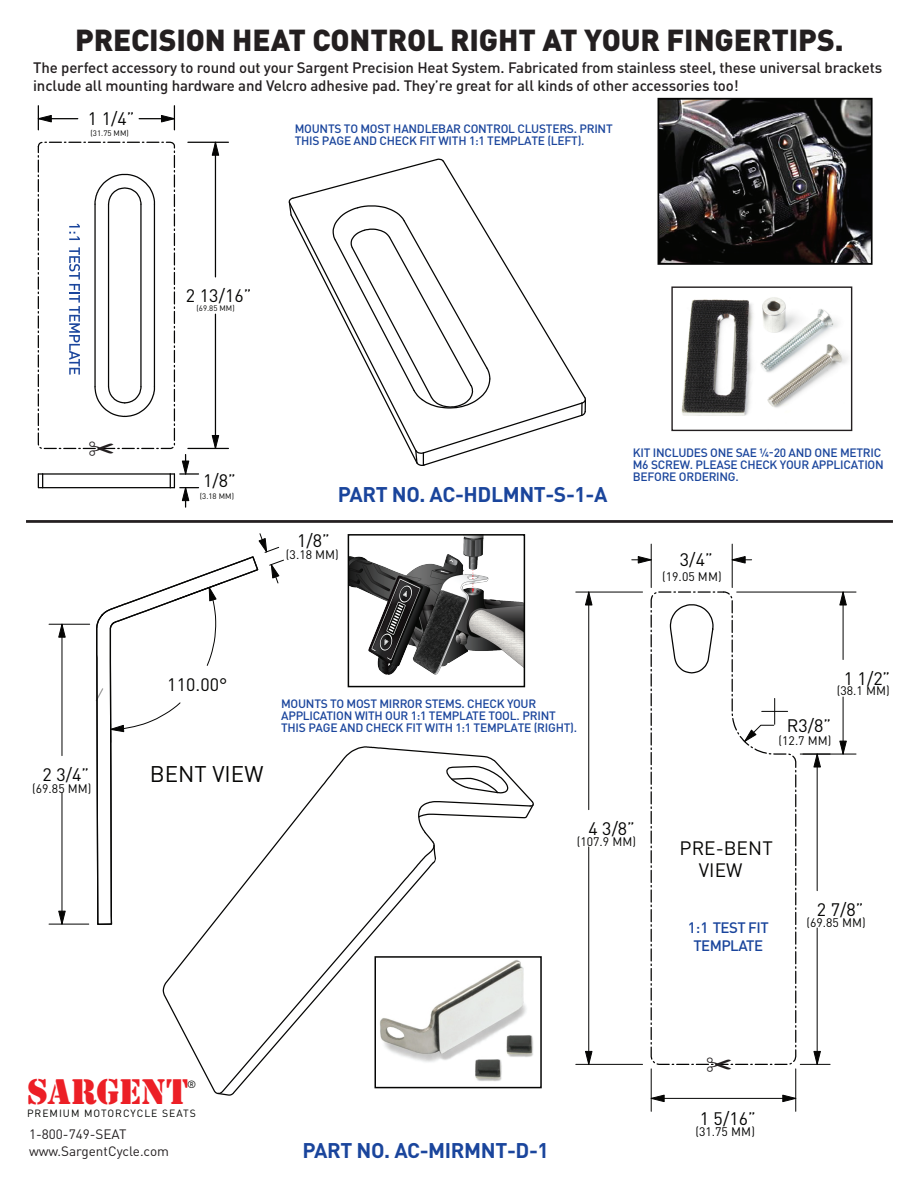
<style>
.page{position:relative;width:918px;height:1188px;background:#fff}
.page>*{position:absolute;margin:0;border:0;box-sizing:border-box;transform-origin:0 0}
.t1{font:33.15px "Stencil Std";color:#ec1f26}
.t2{font:900 30px "DIN Pro";letter-spacing:-.005em;color:#231f20}
.t3{font:22.35px "DIN Pro";color:#050504}
.t4{font:700 21px "DIN Pro";letter-spacing:-.02em;color:#1a459c}
.t5{font:19.2px/22.2px "DIN Pro";color:#050504;text-align:center}
.t6{font:17.85px "DIN Pro";color:#050504}
.t7{font:500 15px/18px "DIN Pro";letter-spacing:-.01em;color:#231f20}
.t8{font:500 15px/18px "DIN Pro";letter-spacing:-.035em;color:#1a459c;text-align:center}
.t9{font:13.5px/16.2px "DIN Pro";color:#231f20}
.t10{font:12.3px "DIN Pro";letter-spacing:.005em;color:#050504}
.t11{font:500 12px/12px "DIN Pro";letter-spacing:-.02em;color:#1a459c}
.t12{font:10.35px "DIN Pro";letter-spacing:.095em;color:#040503}
.t13{font:7.95px "DIN Pro";letter-spacing:.01em;color:#050504}
</style>
<div class="page">
<img style="left:661px;top:102px;width:208px;height:159px">
<div style="left:658px;top:98px;width:215px;height:167px;border:2px solid #050504"></div>
<hr style="left:26px;top:520px;width:867px;height:3px;background:#231f20">
<svg style="left:212px;top:435px;width:7px;height:13px"></svg>
<svg style="left:212px;top:143px;width:7px;height:12px"></svg>
<hr style="left:188px;top:142px;width:40px;height:1px;background:#050504">
<hr style="left:188px;top:448px;width:40px;height:1px;background:#050504">
<hr style="left:215px;top:314px;width:1px;height:134px;background:#050504">
<hr style="left:215px;top:142px;width:1px;height:135px;background:#050504">
<svg style="left:38px;top:106px;width:13px;height:24px"></svg>
<svg style="left:161px;top:106px;width:14px;height:24px"></svg>
<hr style="left:38px;top:118px;width:40px;height:1px;background:#050504">
<hr style="left:139px;top:118px;width:35px;height:1px;background:#050504">
<svg style="left:288px;top:158px;width:298px;height:308px"></svg>
<svg style="left:59px;top:911px;width:6px;height:13px"></svg>
<svg style="left:59px;top:625px;width:6px;height:12px"></svg>
<hr style="left:49px;top:624px;width:41px;height:1px;background:#050504">
<hr style="left:49px;top:924px;width:40px;height:1px;background:#050504">
<hr style="left:62px;top:793px;width:1px;height:131px;background:#050504">
<hr style="left:62px;top:624px;width:1px;height:132px;background:#050504">
<svg style="left:95px;top:533px;width:189px;height:392px"></svg>
<svg style="left:162px;top:746px;width:373px;height:348px"></svg>
<svg style="left:216px;top:860px;width:220px;height:236px"></svg>
<svg style="left:417px;top:800px;width:118px;height:62px"></svg>
<svg style="left:446px;top:765px;width:63px;height:29px"></svg>
<svg style="left:650px;top:591px;width:147px;height:474px"></svg>
<svg style="left:712px;top:591px;width:19px;height:5px"></svg>
<svg style="left:669px;top:604px;width:45px;height:70px"></svg>
<svg style="left:840px;top:741px;width:7px;height:13px"></svg>
<svg style="left:840px;top:593px;width:7px;height:12px"></svg>
<svg style="left:585px;top:1051px;width:7px;height:13px"></svg>
<svg style="left:585px;top:593px;width:7px;height:12px"></svg>
<svg style="left:814px;top:1051px;width:7px;height:13px"></svg>
<svg style="left:814px;top:755px;width:7px;height:12px"></svg>
<svg style="left:652px;top:1095px;width:12px;height:7px"></svg>
<svg style="left:783px;top:1095px;width:12px;height:7px"></svg>
<svg style="left:744px;top:698px;width:44px;height:44px"></svg>
<hr style="left:737px;top:592px;width:119px;height:1px;background:#050504">
<hr style="left:803px;top:754px;width:53px;height:1px;background:#050504">
<hr style="left:843px;top:697px;width:1px;height:57px;background:#050504">
<hr style="left:843px;top:592px;width:1px;height:68px;background:#050504">
<hr style="left:651px;top:544px;width:1px;height:44px;background:#050504">
<hr style="left:732px;top:544px;width:1px;height:44px;background:#050504">
<svg style="left:632px;top:556px;width:19px;height:7px"></svg>
<svg style="left:732px;top:556px;width:20px;height:7px"></svg>
<hr style="left:576px;top:592px;width:67px;height:1px;background:#050504">
<hr style="left:576px;top:1064px;width:67px;height:1px;background:#050504">
<hr style="left:588px;top:847px;width:1px;height:217px;background:#050504">
<hr style="left:588px;top:592px;width:1px;height:218px;background:#050504">
<hr style="left:800px;top:754px;width:30px;height:1px;background:#050504">
<hr style="left:800px;top:1064px;width:30px;height:1px;background:#050504">
<hr style="left:817px;top:928px;width:1px;height:136px;background:#050504">
<hr style="left:817px;top:754px;width:1px;height:137px;background:#050504">
<hr style="left:651px;top:1069px;width:1px;height:42px;background:#050504">
<hr style="left:795px;top:1069px;width:1px;height:42px;background:#050504">
<hr style="left:651px;top:1098px;width:145px;height:1px;background:#050504">
<img style="left:351px;top:537px;width:171px;height:138px">
<div style="left:348px;top:534px;width:177px;height:153px;border:2px solid #040503"></div>
<img style="left:681px;top:297px;width:167px;height:119px">
<div style="left:671px;top:286px;width:181px;height:145px;border:1px solid #231f20"></div>
<svg style="left:37px;top:141px;width:162px;height:366px"></svg>
<svg style="left:707px;top:1058px;width:24px;height:7px"></svg>
<h2 class="t2" style="left:75px;top:20px;width:770px">PRECISION HEAT CONTROL RIGHT AT YOUR FINGERTIPS.</h2>
<p class="t7" style="left:33px;top:58px;width:851px">The perfect accessory to round out your Sargent Precision Heat System. Fabricated from stainless steel, these universal brackets include all mounting hardware and Velcro adhesive pad. They’re great for all kinds of other accessories too!</p>
<h3 class="t6" style="left:88px;top:107px;width:48px">1 1/4”</h3>
<p class="t13" style="left:91px;top:128px;width:40px">(31.75 MM)</p>
<p class="t11" style="left:295px;top:122px;width:319px">MOUNTS TO MOST HANDLEBAR CONTROL CLUSTERS. PRINT<br>THIS PAGE AND CHECK FIT WITH 1:1 TEMPLATE (LEFT).</p>
<h3 class="t6" style="left:186px;top:283px;width:67px">2 13/16”</h3>
<p class="t13" style="left:197px;top:302px;width:40px">(69.85 MM)</p>
<h3 class="t6" style="left:203px;top:469px;width:34px">1/8”</h3>
<p class="t13" style="left:200px;top:490px;width:36px">(3.18 MM)</p>
<h3 class="t4" style="left:338px;top:480px;width:271px">PART NO. AC-HDLMNT-S-1-A</h3>
<h3 class="t6" style="left:297px;top:528px;width:34px">1/8”</h3>
<p class="t10" style="left:286px;top:546px;width:55px">(3.18 MM)</p>
<p class="t11" style="left:633px;top:446px;width:252px">KIT INCLUDES ONE SAE ¼-20 AND ONE METRIC<br>M6 SCREW. PLEASE CHECK YOUR APPLICATION<br>BEFORE ORDERING.</p>
<h3 class="t6" style="left:680px;top:548px;width:34px">3/4”</h3>
<p class="t10" style="left:662px;top:568px;width:61px">(19.05 MM)</p>
<h3 class="t6" style="left:167px;top:672px;width:62px">110.00°</h3>
<h3 class="t6" style="left:43px;top:762px;width:48px">2 3/4”</h3>
<h3 class="t3" style="left:150px;top:759px;width:115px">BENT VIEW</h3>
<p class="t10" style="left:32px;top:780px;width:61px">(69.85 MM)</p>
<p class="t11" style="left:281px;top:697px;width:297px">MOUNTS TO MOST MIRROR STEMS. CHECK YOUR<br>APPLICATION WITH OUR 1:1 TEMPLATE TOOL. PRINT<br>THIS PAGE AND CHECK FIT WITH 1:1 TEMPLATE (RIGHT).</p>
<h3 class="t6" style="left:844px;top:666px;width:48px">1 1/2”</h3>
<p class="t10" style="left:837px;top:683px;width:55px">(38.1 MM)</p>
<h3 class="t6" style="left:787px;top:713px;width:46px">R3/8”</h3>
<p class="t10" style="left:778px;top:732px;width:55px">(12.7 MM)</p>
<h1 class="t1" style="left:27px;top:1071px;width:163px">SARGENT</h1>
<p class="t12" style="left:27px;top:1106px;width:170px">PREMIUM MOTORCYCLE SEATS</p>
<p class="t12" style="left:187px;top:1077px;width:11px">®</p>
<p class="t9" style="left:29px;top:1126px;width:142px">1-800-749-SEAT www.SargentCycle.com</p>
<h3 class="t6" style="left:588px;top:816px;width:48px">4 3/8”</h3>
<p class="t10" style="left:577px;top:833px;width:61px">(107.9 MM)</p>
<h3 class="t5" style="left:680px;top:836px;width:95px">PRE-BENT<br>VIEW</h3>
<p class="t8" style="left:688px;top:918px;width:82px">1 :1 TEST FIT<br>TEMPLATE</p>
<h3 class="t6" style="left:817px;top:897px;width:48px">2 7/8”</h3>
<p class="t10" style="left:806px;top:915px;width:61px">(69.85 MM)</p>
<h3 class="t4" style="left:303px;top:1136px;width:248px">PART NO. AC-MIRMNT-D-1</h3>
<h3 class="t6" style="left:700px;top:1106px;width:58px">1 5/16”</h3>
<p class="t10" style="left:695px;top:1123px;width:61px">(31.75 MM)</p>
</div>
